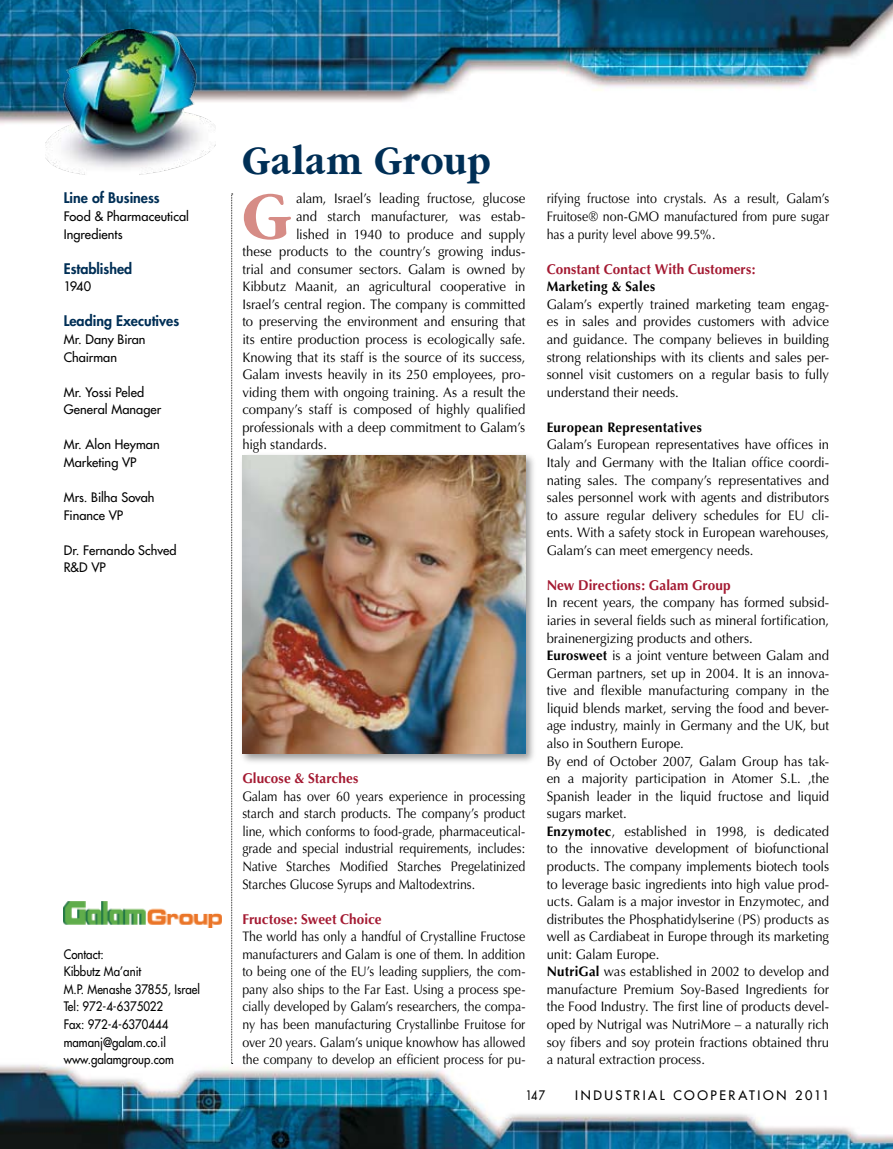
<style>
.page{position:relative;width:893px;height:1149px;background:#fff}
.page>*{position:absolute;margin:0;border:0;box-sizing:border-box;transform-origin:0 0}
.t1{font:700 70.2px "Garamond";color:#d68c86;scale:.95 1}
.t2{font:700 42px "Garamond";letter-spacing:.025em;color:#002f56;scale:.9 1}
.t3{font:700 14.25px "Optima";letter-spacing:.005em;color:#a41a32;scale:.95 1}
.t4{font:800 14.25px "Futura";color:#002f56}
.t5{font:13.8px/17.5px "Optima";letter-spacing:-.005em;color:#000;text-align:justify;scale:.95 1}
.t6{font:13.8px/17.5px "Optima";letter-spacing:-.005em;color:#000;text-align:justify;scale:.9 1}
.t7{font:700 13.8px "Optima";letter-spacing:.025em;color:#000;scale:.95 1}
.t8{font:12.75px/17.5px "Futura";color:#000}
.t9{font:12.75px/17.5px "Futura";color:#000;scale:.9 1}
.t10{font:12.75px "Futura";letter-spacing:.2em;color:#000}
.t11{font:12.75px "Futura";color:#000;scale:.85 1}
.s1{font-weight:700}
</style>
<div class="page">
<img style="left:0;top:1063px;width:893px;height:85px">
<img style="left:0;top:0;width:893px;height:146px">
<img style="left:46px;top:29px;width:170px;height:146px">
<svg style="left:231px;top:193px;width:2px;height:870px"></svg>
<img style="left:64px;top:901px;width:157px;height:26px">
<div style="left:239px;top:451px;width:299px;height:314px;background:#000;opacity:.4"></div>
<img style="left:242px;top:455px;width:283px;height:298px">
<p class="t4" style="left:64px;top:189px;width:98px">Line of Business</p>
<p class="t8" style="left:64px;top:207px;width:127px">Food &amp; Pharmaceutical<br>Ingredients</p>
<p class="t4" style="left:64px;top:259px;width:70px">Established</p>
<p class="t8" style="left:64px;top:278px;width:29px">1940</p>
<p class="t4" style="left:64px;top:311px;width:117px">Leading Executives</p>
<p class="t8" style="left:64px;top:330px;width:83px">Mr. Dany Biran<br>Chairman</p>
<p class="t8" style="left:64px;top:383px;width:99px">Mr. Yossi Peled<br>General Manager</p>
<p class="t8" style="left:64px;top:435px;width:97px">Mr. Alon Heyman<br>Marketing VP</p>
<p class="t8" style="left:64px;top:488px;width:92px">Mrs. Bilha Sovah<br>Finance VP</p>
<p class="t8" style="left:64px;top:541px;width:114px">Dr. Fernando Schved<br>R&amp;D VP</p>
<p class="t9" style="left:64px;top:944px;width:153px">Contact:<br>Kibbutz Ma’anit<br>M.P. Menashe 37855, Israel<br>Tel: 972-4-6375022<br>Fax: 972-4-6370444 mamanj@galam.co.il www.galamgroup.com</p>
<h2 class="t2" style="left:242px;top:138px;width:277px">Galam Group</h2>
<h1 class="t1" style="left:242px;top:177px;width:52px">G</h1>
<p class="t5" style="left:296px;top:190px;width:243px">alam, Israel’s leading fructose, glucose</p>
<p class="t5" style="left:296px;top:208px;width:243px">and starch manufacturer, was estab-</p>
<p class="t5" style="left:296px;top:225px;width:243px">lished in 1940 to produce and supply</p>
<p class="t5" style="left:242px;top:243px;width:299px">these products to the country’s growing indus-</p>
<p class="t5" style="left:242px;top:260px;width:299px">trial and consumer sectors. Galam is owned by</p>
<p class="t5" style="left:242px;top:278px;width:299px">Kibbutz Maanit, an agricultural cooperative in</p>
<p class="t5" style="left:242px;top:295px;width:299px">Israel’s central region. The company is committed</p>
<p class="t5" style="left:242px;top:313px;width:299px">to preserving the environment and ensuring that</p>
<p class="t5" style="left:242px;top:330px;width:299px">its entire production process is ecologically safe.</p>
<p class="t5" style="left:242px;top:348px;width:299px">Knowing that its staff is the source of its success,</p>
<p class="t5" style="left:242px;top:366px;width:299px">Galam invests heavily in its 250 employees, pro-</p>
<p class="t5" style="left:242px;top:383px;width:299px">viding them with ongoing training. As a result the</p>
<p class="t5" style="left:242px;top:401px;width:299px">company’s staff is composed of highly qualified</p>
<p class="t5" style="left:242px;top:418px;width:299px">professionals with a deep commitment to Galam’s</p>
<p class="t5" style="left:242px;top:436px;width:91px">high standards.</p>
<p class="t3" style="left:242px;top:769px;width:124px">Glucose &amp; Starches</p>
<p class="t6" style="left:242px;top:787px;width:316px">Galam has over 60 years experience in processing starch and starch products. The company’s product line, which conforms to food-grade, pharmaceutical&shy;grade and special industrial requirements, includes:<br>Native Starches Modified Starches Pregelatinized Starches Glucose Syrups and Maltodextrins.</p>
<p class="t3" style="left:242px;top:910px;width:148px">Fructose: Sweet Choice</p>
<p class="t6" style="left:242px;top:927px;width:316px">The world has only a handful of Crystalline Fructose manufacturers and Galam is one of them. In addition to being one of the EU’s leading suppliers, the com&shy;pany also ships to the Far East. Using a process spe&shy;cially developed by Galam’s researchers, the compa&shy;ny has been manufacturing Crystallinbe Fruitose for over 20 years. Galam’s unique knowhow has allowed the company to develop an efficient process for pu-</p>
<p class="t6" style="left:547px;top:190px;width:315px">rifying fructose into crystals. As a result, Galam’s Fruitose® non-GMO manufactured from pure sugar has a purity level above 99.5%.</p>
<p class="t3" style="left:547px;top:260px;width:221px">Constant Contact With Customers:</p>
<p class="t7" style="left:547px;top:278px;width:116px">Marketing &amp; Sales</p>
<p class="t5" style="left:547px;top:295px;width:299px">Galam’s expertly trained marketing team engag&shy;es in sales and provides customers with advice and guidance. The company believes in building strong relationships with its clients and sales per&shy;sonnel visit customers on a regular basis to fully understand their needs.</p>
<p class="t7" style="left:547px;top:419px;width:165px">European Representatives</p>
<p class="t5" style="left:547px;top:436px;width:299px">Galam’s European representatives have offices in Italy and Germany with the Italian office coordi&shy;nating sales. The company’s representatives and sales personnel work with agents and distributors to assure regular delivery schedules for EU cli&shy;ents. With a safety stock in European warehouses, Galam’s can meet emergency needs.</p>
<p class="t3" style="left:547px;top:576px;width:195px">New Directions: Galam Group</p>
<p class="t5" style="left:547px;top:594px;width:299px;text-align:left">In recent years, the company has formed subsid&shy;iaries in several fields such as mineral fortification, brainenergizing products and others.<br><span class="s1">Eurosweet</span> is a joint venture between Galam and German partners, set up in 2004. It is an innova&shy;tive and flexible manufacturing company in the liquid blends market, serving the food and bever&shy;age industry, mainly in Germany and the UK, but also in Southern Europe.<br>By end of October 2007, Galam Group has tak&shy;en a majority participation in Atomer S.L. ,the Spanish leader in the liquid fructose and liquid sugars market.<br><span class="s1">Enzymotec</span>, established in 1998, is dedicated to the innovative development of biofunctional products. The company implements biotech tools to leverage basic ingredients into high value prod&shy;ucts. Galam is a major investor in Enzymotec, and distributes the Phosphatidylserine (PS) products as well as Cardiabeat in Europe through its marketing unit: Galam Europe.<br><span class="s1">NutriGal</span> was established in 2002 to develop and manufacture Premium Soy-Based Ingredients for the Food Industry. The first line of products devel&shy;oped by Nutrigal was NutriMore – a naturally rich soy fibers and soy protein fractions obtained thru a natural extraction process.</p>
<p class="t11" style="left:526px;top:1086px;width:24px">147</p>
<p class="t10" style="left:575px;top:1086px;width:256px">INDUSTRIAL COOPERATION 2011</p>
</div>
